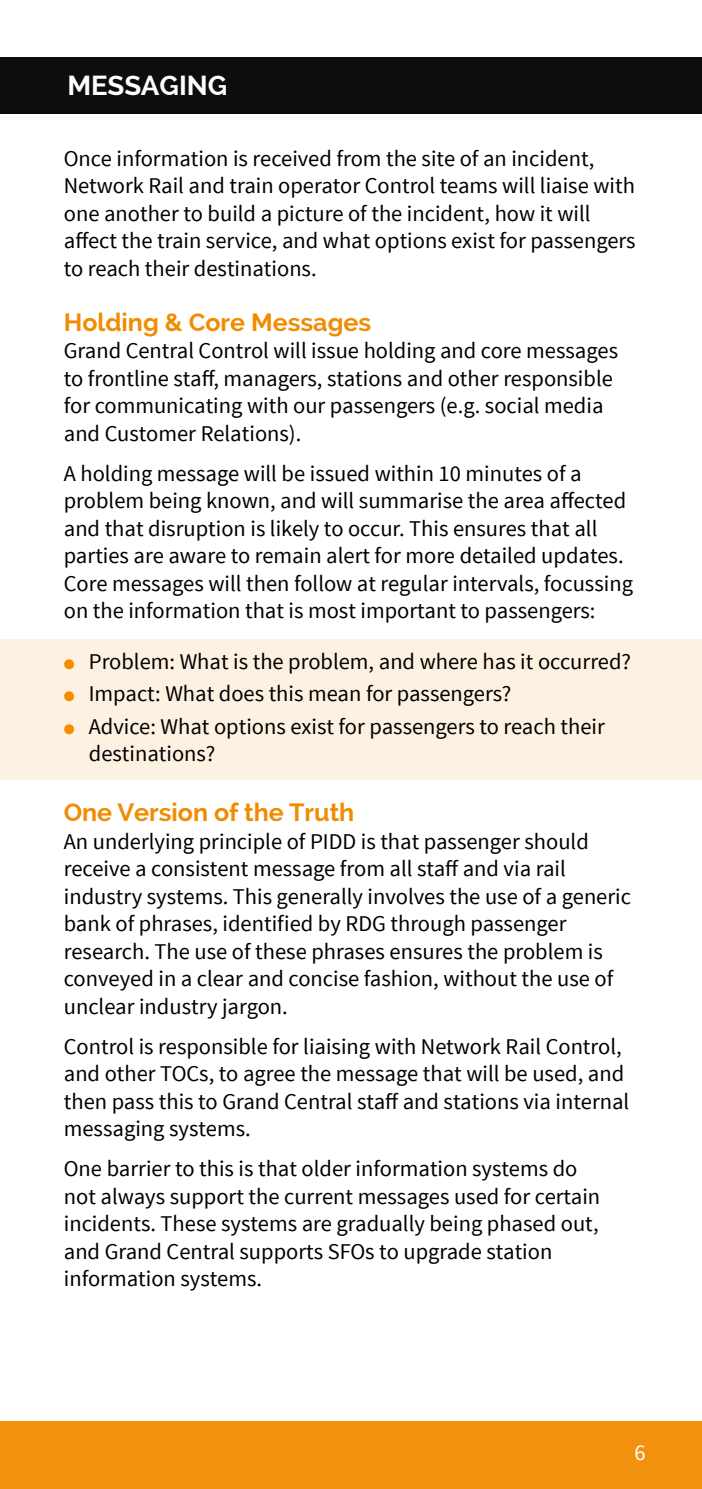
<style>
.page{position:relative;width:702px;height:1489px;background:#fff}
.page>*{position:absolute;margin:0;border:0;box-sizing:border-box;transform-origin:0 0}
.t1{font:700 27.5px "Raleway";color:#fff}
.t2{font:700 25px "Raleway";color:#f18c02}
.t3{font:22.5px/27.5px "Source Sans Pro";color:#000}
.t4{font:22.5px "Source Sans Pro";color:#fff}
.s1{color:#f28c00}
</style>
<div class="page">
<div style="left:0;top:640px;width:702px;height:140px;background:#fdf1e1"></div>
<div style="left:0;top:1421px;width:702px;height:67px;background:#f2910d"></div>
<div style="left:0;top:57px;width:702px;height:56px;background:#0d0d0d"></div>
<p class="t1" style="left:67px;top:70px;width:161px">MESSAGING</p>
<p class="t3" style="left:64px;top:145px;width:573px">Once information is received from the site of an incident, Network Rail and train operator Control teams will liaise with one another to build a picture of the incident, how it will affect the train service, and what options exist for passengers to reach their destinations.</p>
<p class="t2" style="left:64px;top:308px;width:309px">Holding &amp; Core Messages</p>
<p class="t3" style="left:64px;top:337px;width:555px">Grand Central Control will issue holding and core messages to frontline staff, managers, stations and other responsible for communicating with our passengers (e.g. social media and Customer Relations).</p>
<p class="t3" style="left:64px;top:460px;width:570px">A holding message will be issued within 10 minutes of a problem being known, and will summarise the area affected and that disruption is likely to occur. This ensures that all parties are aware to remain alert for more detailed updates.<br>Core messages will then follow at regular intervals, focussing on the information that is most important to passengers:</p>
<p class="t3" style="left:64px;top:647px;width:569px"><span class="s1">●</span> Problem: What is the problem, and where has it occurred?</p>
<p class="t3" style="left:64px;top:680px;width:449px"><span class="s1">●</span> Impact: What does this mean for passengers?</p>
<p class="t3" style="left:89px;top:712px;width:517px;text-indent:-25px"><span class="s1">●</span> Advice: What options exist for passengers to reach their destinations?</p>
<p class="t2" style="left:64px;top:798px;width:292px">One Version of the Truth</p>
<p class="t3" style="left:64px;top:827px;width:568px">An underlying principle of PIDD is that passenger should receive a consistent message from all staff and via rail industry systems. This generally involves the use of a generic bank of phrases, identified by RDG through passenger research. The use of these phrases ensures the problem is conveyed in a clear and concise fashion, without the use of unclear industry jargon.</p>
<p class="t3" style="left:64px;top:1032px;width:567px">Control is responsible for liaising with Network Rail Control, and other TOCs, to agree the message that will be used, and then pass this to Grand Central staff and stations via internal messaging systems.</p>
<p class="t3" style="left:64px;top:1155px;width:538px">One barrier to this is that older information systems do not always support the current messages used for certain incidents. These systems are gradually being phased out, and Grand Central supports SFOs to upgrade station information systems.</p>
<p class="t4" style="left:634px;top:1438px;width:13px">6</p>
</div>
